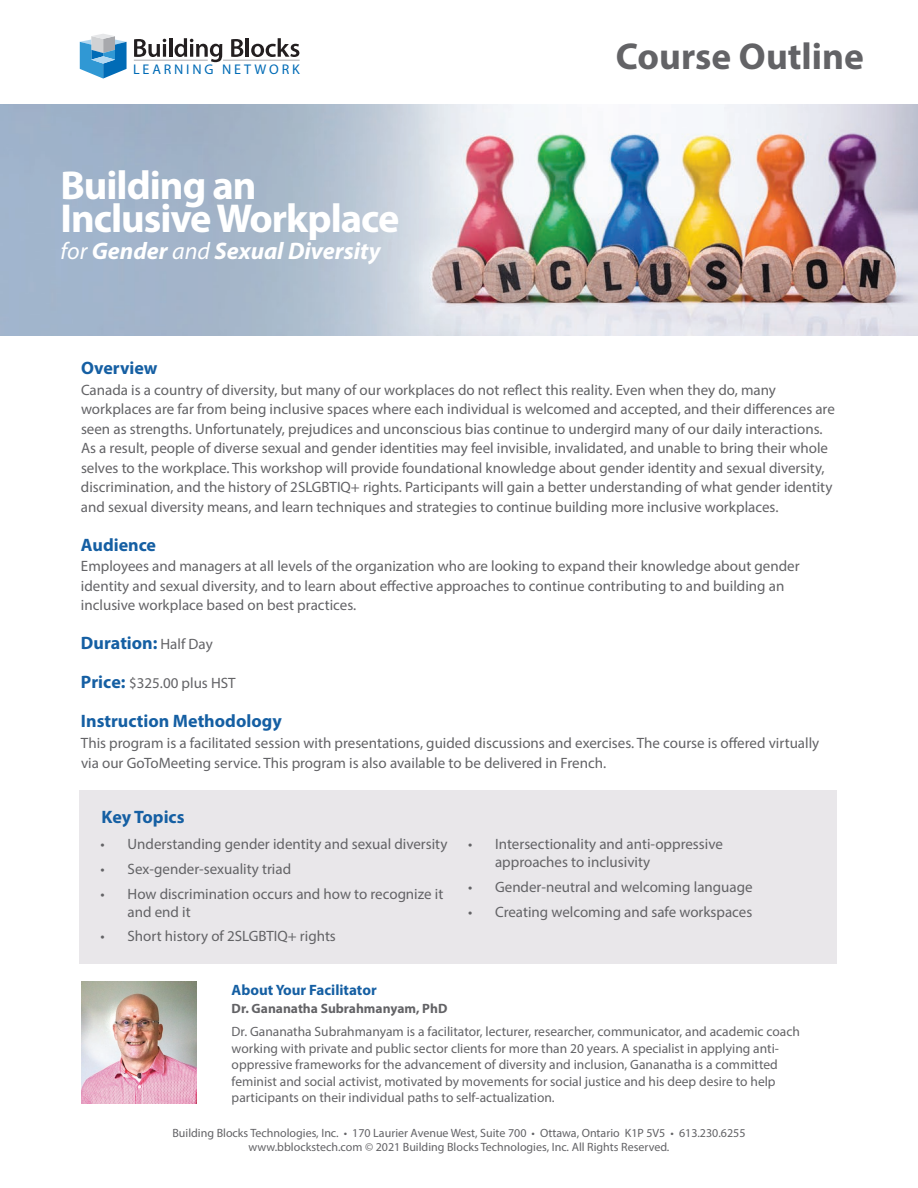
<style>
.page{position:relative;width:918px;height:1188px;background:#fff}
.page>*{position:absolute;margin:0;border:0;box-sizing:border-box;transform-origin:0 0}
.t1{font:700 40.5px/33px "Myriad Pro";letter-spacing:-.025em;color:#fff}
.t2{font:700 37.5px "Myriad Pro";color:#636366}
.t3{font:italic 700 24px "Myriad Pro";color:#fff}
.t4{font:700 18px "Myriad Pro";color:#155fa3}
.t5{font:15px/19.5px "Myriad Pro";color:#636366}
.t6{font:700 15px "Myriad Pro";color:#155fa3}
.t7{font:14.1px "Myriad Pro";letter-spacing:.2em;color:#006bb6}
.t8{font:13.5px/16.5px "Myriad Pro";color:#636366}
.t9{font:700 13.5px "Myriad Pro";color:#636366}
.t10{font:12px/14.4px "Myriad Pro";color:#636366;text-align:center}
.s1{font-weight:400}
.s2{font-weight:400;font-size:15px;color:#636366}
.s3{font-weight:700;font-size:18px;color:#155fa3}
</style>
<div class="page">
<img style="left:0;top:105px;width:918px;height:231px">
<svg style="left:80px;top:34px;width:47px;height:45px"></svg>
<svg style="left:134px;top:39px;width:32px;height:18px"></svg>
<hr style="left:169px;top:38px;width:3px;height:19px;background:#231f20">
<svg style="left:175px;top:38px;width:47px;height:24px"></svg>
<svg style="left:231px;top:39px;width:12px;height:18px"></svg>
<hr style="left:246px;top:38px;width:3px;height:19px;background:#231f20">
<svg style="left:251px;top:38px;width:48px;height:19px"></svg>
<hr style="left:134px;top:60px;width:74px;height:1px;background:#a8a9ad">
<hr style="left:223px;top:60px;width:77px;height:1px;background:#a8a9ad">
<div style="left:80px;top:790px;width:757px;height:174px;background:#e9e7ea"></div>
<img style="left:82px;top:981px;width:115px;height:122px">
<p class="t7" style="left:133px;top:61px;width:168px">LEARNING NETWORK</p>
<h1 class="t1" style="left:60px;top:168px;width:340px">Building an<br>Inclusive Workplace</h1>
<h3 class="t3" style="left:60px;top:236px;width:322px"><span class="s1">for</span> Gender <span class="s1">and</span> Sexual Diversity</h3>
<h2 class="t2" style="left:616px;top:32px;width:250px">Course Outline</h2>
<p class="t4" style="left:81px;top:356px;width:78px">Overview</p>
<p class="t5" style="left:81px;top:380px;width:755px">Canada is a country of diversity, but many of our workplaces do not reflect this reality. Even when they do, many workplaces are far from being inclusive spaces where each individual is welcomed and accepted, and their differences are seen as strengths. Unfortunately, prejudices and unconscious bias continue to undergird many of our daily interactions.<br>As a result, people of diverse sexual and gender identities may feel invisible, invalidated, and unable to bring their whole selves to the workplace. This workshop will provide foundational knowledge about gender identity and sexual diversity, discrimination, and the history of 2SLGBTIQ+ rights. Participants will gain a better understanding of what gender identity and sexual diversity means, and learn techniques and strategies to continue building more inclusive workplaces.</p>
<p class="t4" style="left:81px;top:533px;width:77px">Audience</p>
<p class="t5" style="left:81px;top:556px;width:720px">Employees and managers at all levels of the organization who are looking to expand their knowledge about gender identity and sexual diversity, and to learn about effective approaches to continue contributing to and building an inclusive workplace based on best practices.</p>
<p class="t4" style="left:81px;top:632px;width:133px">Duration: <span class="s2">Half Day</span></p>
<p class="t5" style="left:81px;top:673px;width:156px"><span class="s3">Price:</span> $325.00 plus HST</p>
<p class="t4" style="left:81px;top:710px;width:202px">Instruction Methodology</p>
<p class="t5" style="left:81px;top:733px;width:740px">This program is a facilitated session with presentations, guided discussions and exercises. The course is offered virtually via our GoToMeeting service. This program is also available to be delivered in French.</p>
<p class="t4" style="left:102px;top:805px;width:84px">Key Topics</p>
<p class="t5" style="left:101px;top:834px;width:348px">• Understanding gender identity and sexual diversity</p>
<p class="t5" style="left:101px;top:859px;width:192px">• Sex-gender-sexuality triad</p>
<p class="t5" style="left:128px;top:884px;width:317px;line-height:18px;text-indent:-27px">• How discrimination occurs and how to recognize it and end it</p>
<p class="t5" style="left:101px;top:926px;width:237px">• Short history of 2SLGBTIQ+ rights</p>
<p class="t5" style="left:495px;top:835px;width:229px;line-height:18px;text-indent:-27px">• Intersectionality and anti-oppressive approaches to inclusivity</p>
<p class="t5" style="left:468px;top:877px;width:286px">• Gender-neutral and welcoming language</p>
<p class="t5" style="left:468px;top:902px;width:286px">• Creating welcoming and safe workspaces</p>
<p class="t6" style="left:232px;top:980px;width:147px">About Your Facilitator</p>
<p class="t9" style="left:232px;top:1000px;width:217px">Dr. Gananatha Subrahmanyam, PhD</p>
<p class="t8" style="left:232px;top:1023px;width:570px">Dr. Gananatha Subrahmanyam is a facilitator, lecturer, researcher, communicator, and academic coach working with private and public sector clients for more than 20 years. A specialist in applying anti&shy;oppressive frameworks for the advancement of diversity and inclusion, Gananatha is a committed feminist and social activist, motivated by movements for social justice and his deep desire to help participants on their individual paths to self-actualization.</p>
<p class="t10" style="left:172px;top:1125px;width:575px">Building Blocks Technologies, Inc. • 170 Laurier Avenue West, Suite 700 • Ottawa, Ontario K1P 5V5 • 613.230.6255 www.bblockstech.com © 2021 Building Blocks Technologies, Inc. All Rights Reserved.</p>
</div>
